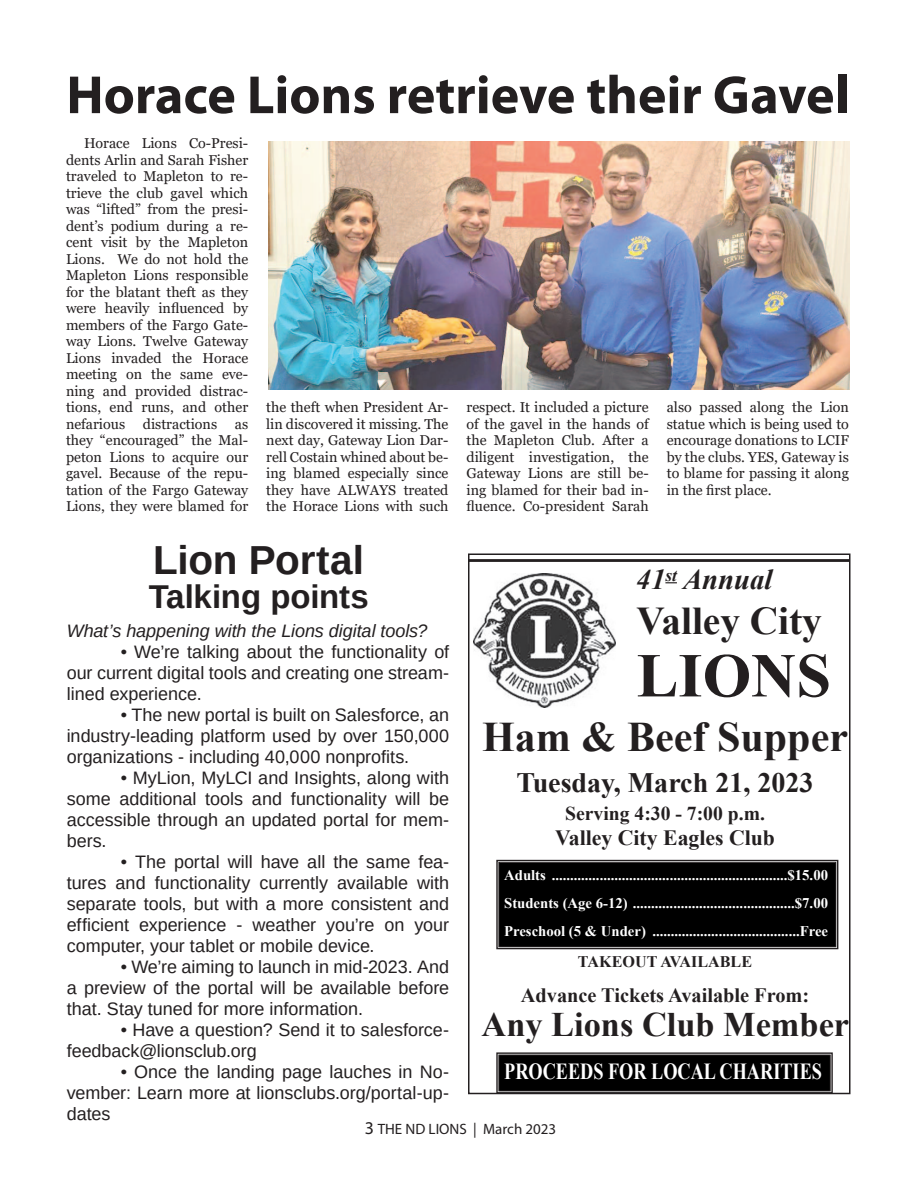
<style>
.page{position:relative;width:918px;height:1188px;background:#fff}
.page>*{position:absolute;margin:0;border:0;box-sizing:border-box;transform-origin:0 0}
.t1{font:700 62.4px "Times New Roman";color:#231f20}
.t2{font:700 54.15px "Myriad Pro";color:#231f20}
.t3{font:700 42.15px "Times New Roman";color:#231f20}
.t4{font:700 40.5px "Arimo";letter-spacing:-.01em;color:#231f20}
.t5{font:700 39.3px "Times New Roman";color:#231f20}
.t6{font:700 34.35px "Times New Roman";color:#231f20}
.t7{font:700 33px "Arimo";letter-spacing:-.005em;color:#231f20}
.t8{font:italic 700 28.8px "Times New Roman";color:#231f20}
.t9{font:700 28.05px "Times New Roman";color:#231f20}
.t10{font:700 22.95px "Times New Roman";color:#fff;scale:.8 1}
.t11{font:700 21.75px "Times New Roman";color:#231f20}
.t12{font:700 20.4px "Times New Roman";color:#231f20}
.t13{font:700 19.65px "Times New Roman";color:#231f20}
.t14{font:18px/21px "Arimo";color:#231f20;text-align:justify}
.t15{font:italic 18px "Arimo";letter-spacing:-.005em;color:#231f20}
.t16{font:700 16.2px "Times New Roman";color:#231f20}
.t17{font:15px "Myriad Pro";color:#231f20}
.t18{font:700 14.7px/27.8px "Times New Roman";color:#fff;text-align:justify}
.t19{font:14.25px/16.5px "Georgia";color:#231f20;text-align:justify}
.s1{font-size:18px}
</style>
<div class="page">
<img style="left:269px;top:141px;width:580px;height:248px">
<svg style="left:471px;top:559px;width:376px;height:532px"></svg>
<svg style="left:665px;top:582px;width:12px;height:1px"></svg>
<div style="left:499px;top:863px;width:337px;height:83px;background:#000"></div>
<div style="left:496px;top:860px;width:342px;height:89px;border:1px solid #231f20"></div>
<div style="left:499px;top:862px;width:337px;height:85px;border:1px solid #231f20"></div>
<div style="left:499px;top:1055px;width:331px;height:36px;background:#000"></div>
<div style="left:496px;top:1052px;width:337px;height:41px;border:1px solid #231f20"></div>
<div style="left:499px;top:1055px;width:331px;height:36px;border:1px solid #231f20"></div>
<img style="left:474px;top:574px;width:141px;height:134px">
<div style="left:468px;top:554px;width:382px;height:540px;border:2px solid #231f20"></div>
<h2 class="t2" style="left:66px;top:74px;width:785px">Horace Lions retrieve their Gavel</h2>
<p class="t19" style="left:66px;top:135px;width:184px;text-indent:18px">Horace Lions Co-Presi&shy;dents Arlin and Sarah Fisher traveled to Mapleton to re&shy;trieve the club gavel which was “lifted” from the presi&shy;dent’s podium during a re&shy;cent visit by the Mapleton Lions. We do not hold the Mapleton Lions responsible for the blatant theft as they were heavily influenced by members of the Fargo Gate&shy;way Lions. Twelve Gateway Lions invaded the Horace meeting on the same eve&shy;ning and provided distrac&shy;tions, end runs, and other nefarious distractions as they “encouraged” the Mal&shy;peton Lions to acquire our gavel. Because of the repu&shy;tation of the Fargo Gateway Lions, they were blamed for</p>
<p class="t19" style="left:266px;top:399px;width:184px">the theft when President Ar&shy;lin discovered it missing. The next day, Gateway Lion Dar&shy;rell Costain whined about be&shy;ing blamed especially since they have ALWAYS treated the Horace Lions with such</p>
<p class="t19" style="left:467px;top:399px;width:184px">respect. It included a picture of the gavel in the hands of the Mapleton Club. After a diligent investigation, the Gateway Lions are still be&shy;ing blamed for their bad in&shy;fluence. Co-president Sarah</p>
<p class="t19" style="left:667px;top:399px;width:184px">also passed along the Lion statue which is being used to encourage donations to LCIF by the clubs. YES, Gateway is to blame for passing it along in the first place.</p>
<h3 class="t4" style="left:153px;top:537px;width:212px">Lion Portal</h3>
<h3 class="t7" style="left:149px;top:579px;width:222px">Talking points</h3>
<h3 class="t8" style="left:637px;top:563px;width:137px">41<sup>st</sup> Annual</h3>
<h3 class="t5" style="left:637px;top:599px;width:187px">Valley City</h3>
<h1 class="t1" style="left:637px;top:641px;width:196px">LIONS</h1>
<h3 class="t3" style="left:482px;top:714px;width:368px">Ham &amp; Beef Supper</h3>
<h3 class="t9" style="left:517px;top:767px;width:299px">Tuesday, March 21, 2023</h3>
<h3 class="t13" style="left:565px;top:803px;width:201px">Serving 4:30 - 7:00 p.m.</h3>
<h3 class="t11" style="left:555px;top:826px;width:221px">Valley City Eagles Club</h3>
<p class="t15" style="left:67px;top:621px;width:362px">What’s happening with the Lions digital tools?</p>
<p class="t14" style="left:67px;top:642px;width:384px;text-indent:54px">• We’re talking about the functionality of our current digital tools and creating one stream&shy;lined experience.</p>
<p class="t14" style="left:67px;top:705px;width:384px;text-indent:54px">• The new portal is built on Salesforce, an industry-leading platform used by over 150,000 organizations - including 40,000 nonprofits.</p>
<p class="t14" style="left:67px;top:768px;width:384px;text-indent:54px">• MyLion, MyLCI and Insights, along with some additional tools and functionality will be accessible through an updated portal for mem&shy;bers.</p>
<p class="t14" style="left:67px;top:852px;width:384px;text-indent:54px">• The portal will have all the same fea&shy;tures and functionality currently available with separate tools, but with a more consistent and efficient experience - weather you’re on your computer, your tablet or mobile device.</p>
<p class="t14" style="left:67px;top:957px;width:384px;text-indent:54px">• We’re aiming to launch in mid-2023. And a preview of the portal will be available before that. Stay tuned for more information.</p>
<p class="t14" style="left:67px;top:1020px;width:384px;text-indent:54px">• Have a question? Send it to salesforce&shy;feedback@lionsclub.org</p>
<p class="t14" style="left:67px;top:1062px;width:384px;text-indent:54px">• Once the landing page lauches in No&shy;vember: Learn more at lionsclubs.org/portal-up&shy;dates</p>
<p class="t18" style="left:504px;top:861px;width:325px">Adults ................................................................$15.00<br>Students (Age 6-12) ............................................$7.00<br>Preschool (5 &amp; Under) ........................................Free</p>
<p class="t16" style="left:578px;top:952px;width:176px">TAKEOUT AVAILABLE</p>
<h3 class="t12" style="left:521px;top:984px;width:290px">Advance Tickets Available From:</h3>
<h3 class="t6" style="left:482px;top:1005px;width:369px">Any Lions Club Member</h3>
<h3 class="t10" style="left:504px;top:1058px;width:399px">PROCEEDS FOR LOCAL CHARITIES</h3>
<p class="t17" style="left:365px;top:1123px;width:193px"><span class="s1">3</span> THE ND LIONS | March 2023</p>
</div>
